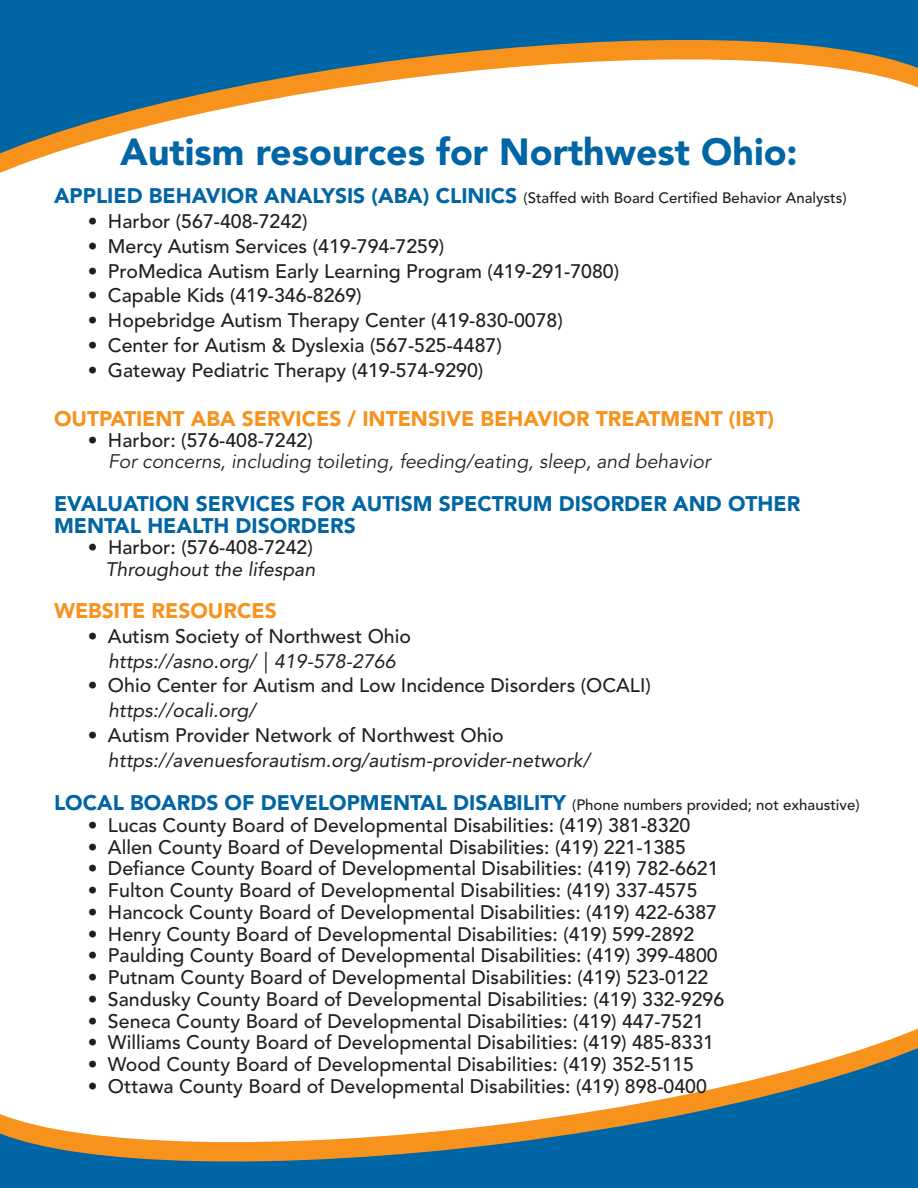
<style>
.page{position:relative;width:918px;height:1188px;background:#fff}
.page>*{position:absolute;margin:0;border:0;box-sizing:border-box;transform-origin:0 0}
.t1{font:900 37.5px "Avenir LT Std";color:#0065a4}
.t2{font:900 21px "Avenir LT Std";color:#0065a4}
.t3{font:900 21px "Avenir LT Std";color:#f7931d}
.t4{font:500 19.5px "Avenir LT Std";color:#231f20}
.t5{font:italic 19.5px "Avenir LT Std";color:#231f20}
.t6{font:italic 19.5px "Avenir LT Std";color:#231f20}
.t7{font:500 15px "Avenir LT Std";color:#231f20}
.s1{font-weight:900;font-size:21px;color:#0065a4}
.s2{font-weight:900}
.s3{font-weight:500;font-size:15px;color:#231f20}
</style>
<div class="page">
<svg style="left:0;top:0;width:918px;height:173px"></svg>
<svg style="left:0;top:1028px;width:918px;height:160px"></svg>
<p class="t1" style="left:120px;top:129px;width:679px">Autism resources for Northwest Ohio:</p>
<p class="t7" style="left:54px;top:190px;width:794px"><span class="s1">APPLIED BEHAVIOR ANALYSIS (ABA) CLINICS</span> (Staffed with Board Certified Behavior Analysts)</p>
<p class="t4" style="left:88px;top:210px;width:221px">• Harbor (567-408-7242)</p>
<p class="t4" style="left:88px;top:235px;width:358px">• Mercy Autism Services (419-794-7259)</p>
<p class="t4" style="left:88px;top:260px;width:533px">• ProMedica Autism Early Learning Program (419-291-7080)</p>
<p class="t4" style="left:88px;top:284px;width:275px">• Capable Kids (419-346-8269)</p>
<p class="t4" style="left:88px;top:309px;width:477px">• Hopebridge Autism Therapy Center (419-830-0078)</p>
<p class="t4" style="left:88px;top:334px;width:416px">• Center for Autism &amp; Dyslexia (567-525-4487)</p>
<p class="t4" style="left:88px;top:359px;width:397px">• Gateway Pediatric Therapy (419-574-9290)</p>
<p class="t3" style="left:54px;top:406px;width:722px">OUTPATIENT ABA SERVICES / INTENSIVE BEHAVIOR TREATMENT (IBT)</p>
<p class="t4" style="left:88px;top:429px;width:227px"><span class="s2">•</span> Harbor: (576-408-7242)</p>
<p class="t6" style="left:108px;top:450px;width:604px">For concerns, including toileting, feeding/eating, sleep, and behavior</p>
<p class="t2" style="left:54px;top:491px;width:748px">EVALUATION SERVICES FOR AUTISM SPECTRUM DISORDER AND OTHER</p>
<p class="t2" style="left:54px;top:513px;width:303px">MENTAL HEALTH DISORDERS</p>
<p class="t4" style="left:88px;top:536px;width:227px">• Harbor: (576-408-7242)</p>
<p class="t5" style="left:105px;top:558px;width:211px">Throughout the lifespan</p>
<p class="t3" style="left:54px;top:598px;width:224px">WEBSITE RESOURCES</p>
<p class="t4" style="left:88px;top:625px;width:325px">• Autism Society of Northwest Ohio</p>
<p class="t5" style="left:108px;top:650px;width:289px">https://asno.org/ | 419-578-2766</p>
<p class="t4" style="left:88px;top:674px;width:565px">• Ohio Center for Autism and Low Incidence Disorders (OCALI)</p>
<p class="t5" style="left:108px;top:699px;width:149px">https://ocali.org/</p>
<p class="t4" style="left:88px;top:724px;width:418px">• Autism Provider Network of Northwest Ohio</p>
<p class="t5" style="left:108px;top:749px;width:483px">https://avenuesforautism.org/autism-provider-network/</p>
<p class="t2" style="left:54px;top:790px;width:807px">LOCAL BOARDS OF DEVELOPMENTAL DISABILITY <span class="s3">(Phone numbers provided; not exhaustive)</span></p>
<p class="t4" style="left:88px;top:814px;width:604px">• Lucas County Board of Developmental Disabilities: (419) 381-8320</p>
<p class="t4" style="left:88px;top:836px;width:600px">• Allen County Board of Developmental Disabilities: (419) 221-1385</p>
<p class="t4" style="left:88px;top:857px;width:632px">• Defiance County Board of Developmental Disabilities: (419) 782-6621</p>
<p class="t4" style="left:88px;top:879px;width:611px">• Fulton County Board of Developmental Disabilities: (419) 337-4575</p>
<p class="t4" style="left:88px;top:901px;width:631px">• Hancock County Board of Developmental Disabilities: (419) 422-6387</p>
<p class="t4" style="left:88px;top:923px;width:608px">• Henry County Board of Developmental Disabilities: (419) 599-2892</p>
<p class="t4" style="left:88px;top:944px;width:632px">• Paulding County Board of Developmental Disabilities: (419) 399-4800</p>
<p class="t4" style="left:88px;top:966px;width:622px">• Putnam County Board of Developmental Disabilities: (419) 523-0122</p>
<p class="t4" style="left:88px;top:988px;width:638px">• Sandusky County Board of Developmental Disabilities: (419) 332-9296</p>
<p class="t4" style="left:88px;top:1010px;width:618px">• Seneca County Board of Developmental Disabilities: (419) 447-7521</p>
<p class="t4" style="left:88px;top:1031px;width:628px">• Williams County Board of Developmental Disabilities: (419) 485-8331</p>
<p class="t4" style="left:88px;top:1053px;width:608px">• Wood County Board of Developmental Disabilities: (419) 352-5115</p>
<p class="t4" style="left:88px;top:1075px;width:621px">• Ottawa County Board of Developmental Disabilities: (419) 898-0400</p>
</div>
